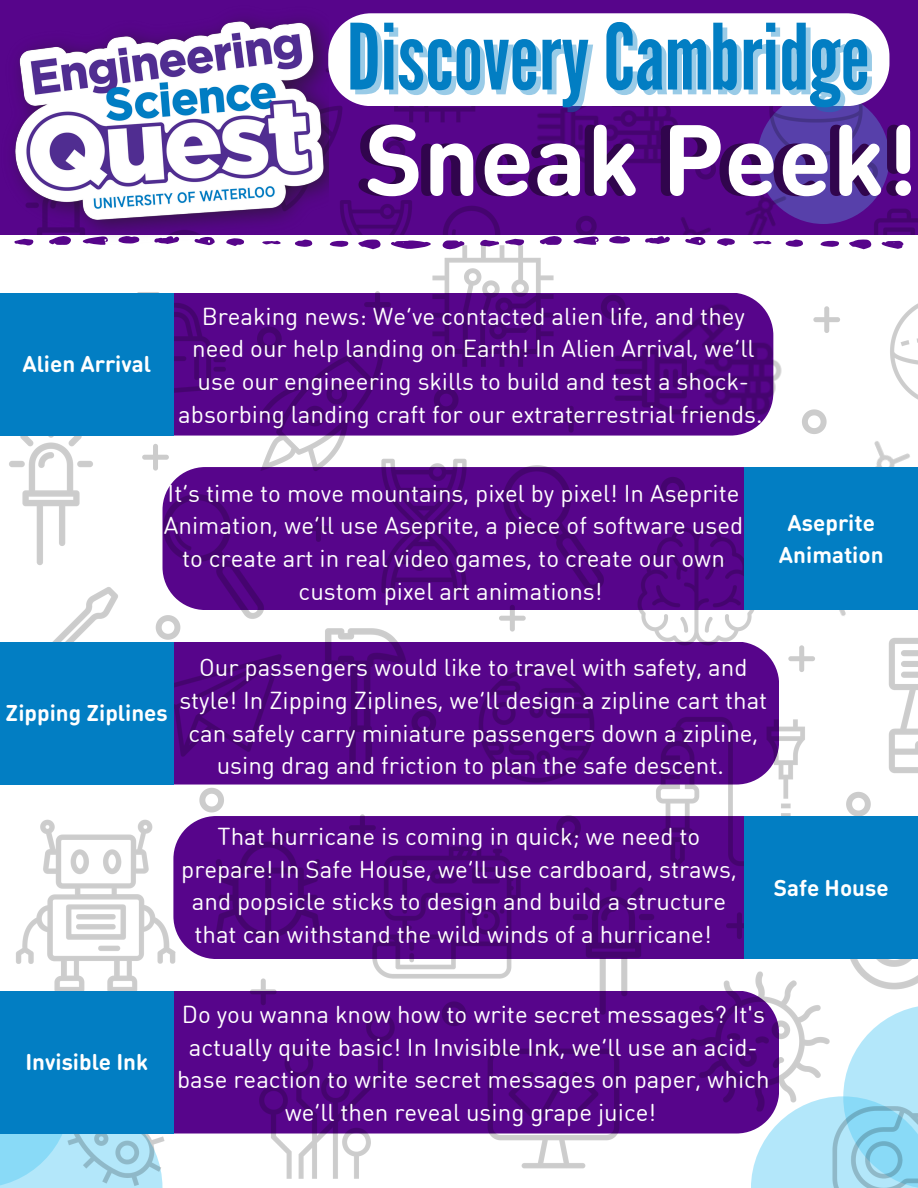
<style>
.page{position:relative;width:918px;height:1188px;background:#fff}
.page>*{position:absolute;margin:0;border:0;box-sizing:border-box;transform-origin:0 0}
.t1{font:700 99px "DIN Round Web W04";color:#fff}
.t2{font:90.9px "League Gothic";color:#027ec3}
.t3{font:24px/32.7px "DIN Round Web W03";color:#fff;text-align:center}
.t4{font:700 22.5px/31.5px "DIN Round Web W04";color:#fff;text-align:center}
</style>
<div class="page">
<div style="left:0;top:0;width:918px;height:436px;background:#57058b"></div>
<img style="left:329px;top:106px;width:14px;height:42px">
<img style="left:761px;top:50px;width:129px;height:136px">
<img style="left:867px;top:186px;width:51px;height:49px">
<svg style="left:867px;top:161px;width:11px;height:22px"></svg>
<img style="left:394px;top:106px;width:81px;height:16px">
<img style="left:537px;top:106px;width:141px;height:57px">
<img style="left:622px;top:137px;width:245px;height:98px">
<svg style="left:695px;top:159px;width:21px;height:21px"></svg>
<img style="left:340px;top:200px;width:69px;height:35px">
<svg style="left:384px;top:140px;width:21px;height:21px"></svg>
<img style="left:409px;top:200px;width:84px;height:16px">
<svg style="left:489px;top:156px;width:23px;height:22px"></svg>
<div style="left:0;top:235px;width:918px;height:953px;background:#fff"></div>
<svg style="left:358px;top:239px;width:23px;height:10px"></svg>
<svg style="left:329px;top:241px;width:19px;height:6px"></svg>
<img style="left:13px;top:18px;width:316px;height:229px">
<div style="left:328px;top:13px;width:561px;height:93px;background:#fff"></div>
<svg style="left:849px;top:239px;width:22px;height:10px"></svg>
<svg style="left:583px;top:216px;width:14px;height:19px"></svg>
<svg style="left:882px;top:241px;width:22px;height:8px"></svg>
<svg style="left:822px;top:241px;width:17px;height:6px"></svg>
<svg style="left:391px;top:241px;width:13px;height:8px"></svg>
<svg style="left:751px;top:1143px;width:51px;height:45px;background:#b8e8fa"></svg>
<div style="left:843px;top:1005px;width:75px;height:183px;background:#b3e7fa"></div>
<div style="left:263px;top:293px;width:308px;height:143px;background:#57058b"></div>
<div style="left:446px;top:1026px;width:213px;height:108px;background:#57058b"></div>
<img style="left:35px;top:229px;width:228px;height:207px">
<img style="left:224px;top:991px;width:222px;height:188px">
<img style="left:165px;top:467px;width:139px;height:132px">
<img style="left:52px;top:608px;width:48px;height:34px">
<img style="left:100px;top:599px;width:148px;height:186px">
<img style="left:9px;top:436px;width:156px;height:172px">
<img style="left:232px;top:320px;width:179px;height:179px">
<img style="left:16px;top:777px;width:208px;height:215px">
<svg style="left:305px;top:501px;width:15px;height:41px"></svg>
<svg style="left:156px;top:615px;width:25px;height:25px"></svg>
<svg style="left:257px;top:327px;width:25px;height:24px"></svg>
<svg style="left:142px;top:444px;width:27px;height:27px"></svg>
<img style="left:199px;top:813px;width:141px;height:140px">
<svg style="left:199px;top:788px;width:25px;height:25px"></svg>
<svg style="left:250px;top:978px;width:27px;height:27px"></svg>
<img style="left:0;top:992px;width:229px;height:196px">
<img style="left:890px;top:303px;width:28px;height:80px">
<img style="left:404px;top:216px;width:179px;height:179px">
<svg style="left:364px;top:291px;width:27px;height:27px"></svg>
<img style="left:459px;top:1020px;width:189px;height:149px">
<img style="left:659px;top:941px;width:201px;height:202px">
<img style="left:792px;top:959px;width:126px;height:85px">
<svg style="left:441px;top:1020px;width:26px;height:6px"></svg>
<img style="left:802px;top:1057px;width:116px;height:131px">
<img style="left:571px;top:235px;width:251px;height:250px">
<svg style="left:601px;top:295px;width:25px;height:25px"></svg>
<img style="left:889px;top:674px;width:29px;height:99px">
<img style="left:716px;top:383px;width:202px;height:291px">
<svg style="left:802px;top:409px;width:25px;height:25px"></svg>
<svg style="left:813px;top:306px;width:27px;height:27px"></svg>
<img style="left:248px;top:582px;width:182px;height:235px">
<svg style="left:411px;top:710px;width:19px;height:25px"></svg>
<img style="left:320px;top:423px;width:207px;height:207px">
<svg style="left:434px;top:387px;width:25px;height:26px"></svg>
<img style="left:340px;top:806px;width:214px;height:214px">
<img style="left:463px;top:438px;width:181px;height:180px">
<svg style="left:558px;top:406px;width:27px;height:27px"></svg>
<img style="left:502px;top:834px;width:223px;height:223px">
<svg style="left:726px;top:912px;width:19px;height:27px"></svg>
<img style="left:620px;top:681px;width:185px;height:221px">
<svg style="left:846px;top:792px;width:25px;height:24px"></svg>
<img style="left:430px;top:618px;width:214px;height:214px">
<svg style="left:499px;top:605px;width:27px;height:27px"></svg>
<svg style="left:556px;top:815px;width:25px;height:25px"></svg>
<img style="left:612px;top:502px;width:169px;height:169px">
<svg style="left:660px;top:477px;width:25px;height:25px"></svg>
<svg style="left:788px;top:645px;width:37px;height:48px"></svg>
<div style="left:0;top:293px;width:173px;height:143px;background:#027ec3"></div>
<div style="left:745px;top:467px;width:173px;height:143px;background:#027ec3"></div>
<div style="left:0;top:642px;width:173px;height:143px;background:#027ec3"></div>
<div style="left:0;top:991px;width:173px;height:143px;background:#027ec3"></div>
<div style="left:745px;top:816px;width:173px;height:143px;background:#027ec3"></div>
<p class="t2" style="left:347px;top:5px;width:525px">DiscoveryCambridge</p>
<p class="t1" style="left:365px;top:91px;width:556px">Sneak Peek!</p>
<p class="t4" style="left:22px;top:348px;width:130px">Alien Arrival</p>
<p class="t3" style="left:178px;top:299px;width:586px">Breaking news: We’ve contacted alien life, and they need our help landing on Earth! In Alien Arrival, we’ll use our engineering skills to build and test a shock&shy;absorbing landing craft for our extraterrestrial friends.</p>
<p class="t3" style="left:164px;top:476px;width:581px">It’s time to move mountains, pixel by pixel! In Aseprite Animation, we’ll use Aseprite, a piece of software used to create art in real video games, to create our own custom pixel art animations!</p>
<p class="t4" style="left:779px;top:506px;width:106px">Aseprite<br>Animation</p>
<p class="t4" style="left:6px;top:697px;width:164px">Zipping Ziplines</p>
<p class="t3" style="left:179px;top:650px;width:590px">Our passengers would like to travel with safety, and style! In Zipping Ziplines, we’ll design a zipline cart that can safely carry miniature passengers down a zipline, using drag and friction to plan the safe descent.</p>
<p class="t3" style="left:181px;top:819px;width:557px">That hurricane is coming in quick; we need to prepare! In Safe House, we’ll use cardboard, straws, and popsicle sticks to design and build a structure that can withstand the wild winds of a hurricane!</p>
<p class="t4" style="left:774px;top:871px;width:116px">Safe House</p>
<p class="t4" style="left:25px;top:1046px;width:124px">Invisible Ink</p>
<p class="t3" style="left:177px;top:997px;width:594px">Do you wanna know how to write secret messages? It's actually quite basic! In Invisible Ink, we’ll use an acid&shy;base reaction to write secret messages on paper, which we’ll then reveal using grape juice!</p>
</div>
